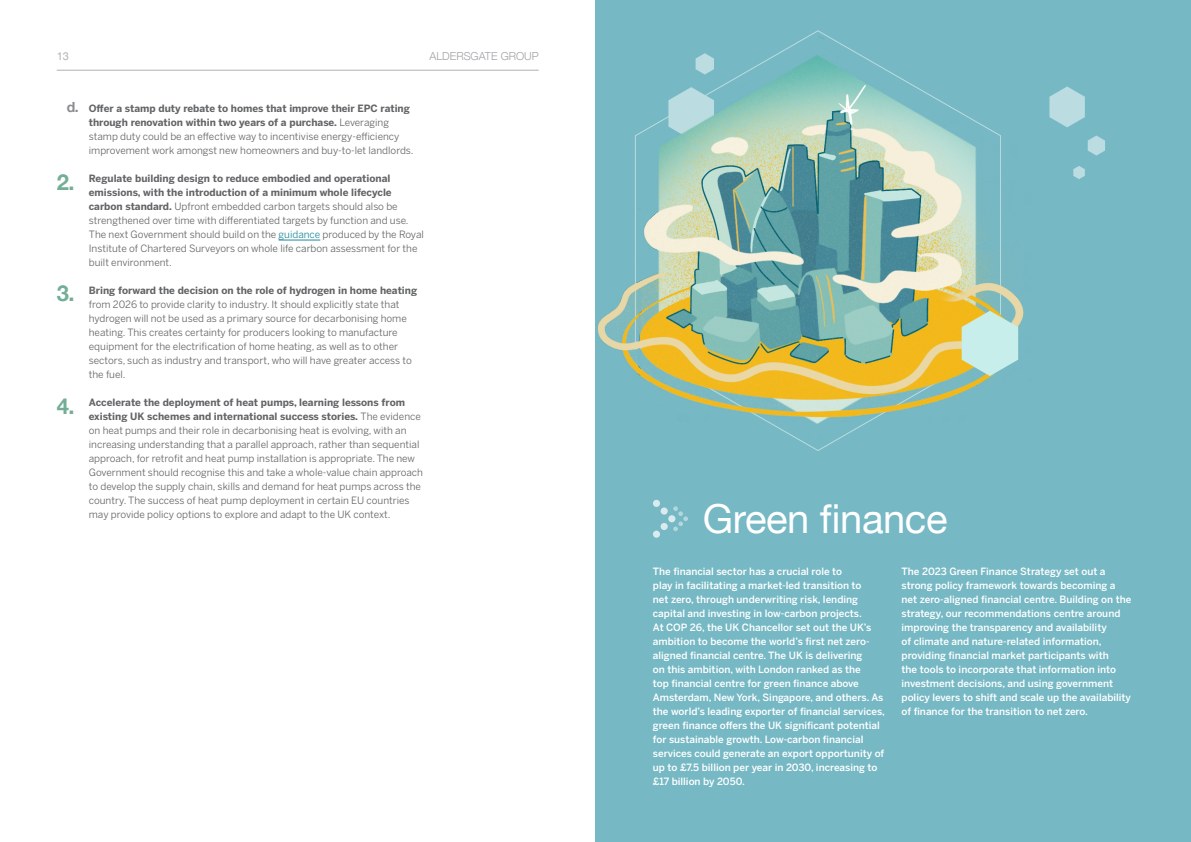
<style>
.page{position:relative;width:1191px;height:842px;background:#fff}
.page>*{position:absolute;margin:0;border:0;box-sizing:border-box;transform-origin:0 0}
.t1{font:40px "Helvetica Neue";letter-spacing:-.01em;color:#fff}
.t2{font:300 11px "Helvetica Neue";color:#9fa1a4}
.t3{font:11px "Helvetica Neue";color:#aeb0b2}
.t4{font:10px/14px "Benton Sans";color:#636466}
.t5{font:500 10px/14px "Benton Sans";color:#fff}
.s1{font-family:"Helvetica Neue";font-weight:700;font-size:14px;color:#8a8c8e}
.s2{font-weight:700}
.s3{font-family:"Helvetica Neue";font-weight:700;font-size:22px;color:#74ae97}
.s4{color:#1c899c}
</style>
<div class="page">
<div style="left:595px;top:0;width:596px;height:842px;background:#76b8c4"></div>
<hr style="left:57px;top:70px;width:482px;height:1px;background:#aeb0b2">
<svg style="left:653px;top:500px;width:35px;height:38px"></svg>
<hr style="left:278px;top:240px;width:42px;height:1px;background:#1c899c">
<svg style="left:1049px;top:86px;width:35px;height:41px"></svg>
<svg style="left:1087px;top:136px;width:18px;height:20px"></svg>
<svg style="left:1073px;top:166px;width:11px;height:13px"></svg>
<img style="left:597px;top:36px;width:427px;height:404px">
<svg style="left:961px;top:311px;width:57px;height:65px;background:#c1e0ce"></svg>
<p class="t3" style="left:57px;top:48px;width:14px">13</p>
<p class="t2" style="left:429px;top:47px;width:111px">ALDERSGATE GROUP</p>
<p class="t4" style="left:89px;top:101px;width:326px;text-indent:-22px"><span class="s1">d.</span> <span class="s2">Offer a stamp duty rebate to homes that improve their EPC rating through renovation within two years of a purchase.</span> Leveraging stamp duty could be an effective way to incentivise energy-efficiency improvement work amongst new homeowners and buy-to-let landlords.</p>
<p class="t4" style="left:89px;top:171px;width:336px;text-indent:-32px"><span class="s3">2.</span> <span class="s2">Regulate building design to reduce embodied and operational emissions, with the introduction of a minimum whole lifecycle carbon standard.</span> Upfront embedded carbon targets should also be strengthened over time with differentiated targets by function and use.<br>The next Government should build on the <span class="s4">guidance</span> produced by the Royal Institute of Chartered Surveyors on whole life carbon assessment for the built environment.</p>
<p class="t4" style="left:89px;top:283px;width:330px;text-indent:-32px"><span class="s3">3.</span> <span class="s2">Bring forward the decision on the role of hydrogen in home heating </span>from 2026 to provide clarity to industry. It should explicitly state that hydrogen will not be used as a primary source for decarbonising home heating. This creates certainty for producers looking to manufacture equipment for the electrification of home heating, as well as to other sectors, such as industry and transport, who will have greater access to the fuel.</p>
<p class="t4" style="left:89px;top:395px;width:336px;text-indent:-32px"><span class="s3">4.</span> <span class="s2">Accelerate the deployment of heat pumps, learning lessons from existing UK schemes and international success stories.</span> The evidence on heat pumps and their role in decarbonising heat is evolving, with an increasing understanding that a parallel approach, rather than sequential approach, for retrofit and heat pump installation is appropriate. The new Government should recognise this and take a whole-value chain approach to develop the supply chain, skills and demand for heat pumps across the country. The success of heat pump deployment in certain EU countries may provide policy options to explore and adapt to the UK context.</p>
<h1 class="t1" style="left:703px;top:490px;width:246px">Green finance</h1>
<p class="t5" style="left:653px;top:564px;width:233px">The financial sector has a crucial role to<br>play in facilitating a market-led transition to<br>net zero, through underwriting risk, lending capital and investing in low-carbon projects.<br>At COP 26, the UK Chancellor set out the UK’s ambition to become the world’s first net zero&shy;aligned financial centre. The UK is delivering<br>on this ambition, with London ranked as the<br>top financial centre for green finance above Amsterdam, New York, Singapore, and others. As the world’s leading exporter of financial services, green finance offers the UK significant potential for sustainable growth. Low-carbon financial services could generate an export opportunity of up to £7.5 billion per year in 2030, increasing to £17 billion by 2050.</p>
<p class="t5" style="left:901px;top:564px;width:231px">The 2023 Green Finance Strategy set out a strong policy framework towards becoming a net zero-aligned financial centre. Building on the strategy, our recommendations centre around improving the transparency and availability<br>of climate and nature-related information, providing financial market participants with<br>the tools to incorporate that information into investment decisions, and using government policy levers to shift and scale up the availability of finance for the transition to net zero.</p>
</div>
